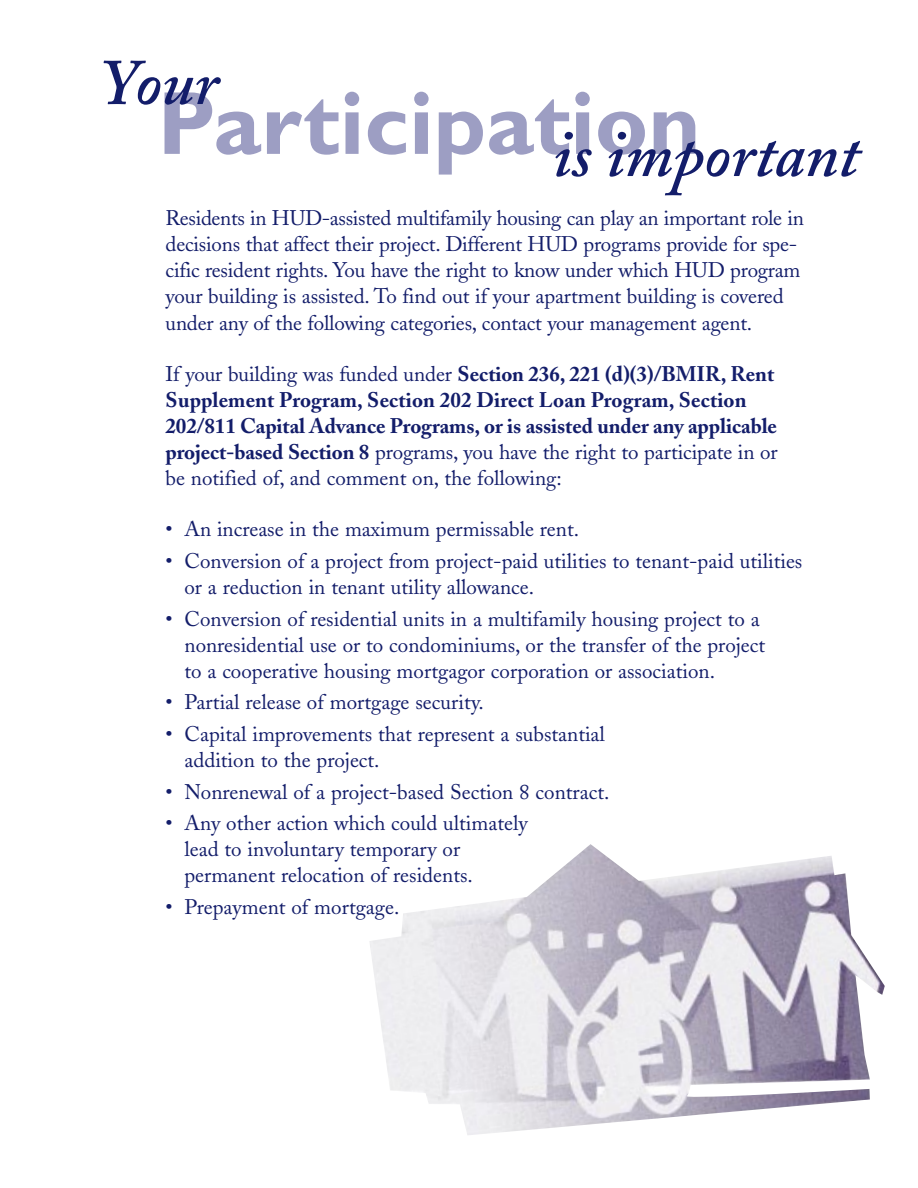
<style>
.page{position:relative;width:918px;height:1188px;background:#fff}
.page>*{position:absolute;margin:0;border:0;box-sizing:border-box;transform-origin:0 0}
.t1{font:700 90px "Gill Sans";color:#9d9ec3}
.t2{font:italic 600 64.5px "Adobe Caslon";color:#131d6a}
.t3{font:21px/26.1px "Adobe Caslon";color:#131d6a}
.t4{font:700 21px/26.1px "Adobe Caslon";letter-spacing:-.005em;color:#131d6a}
.s1{font-weight:400}
</style>
<div class="page">
<img style="left:369px;top:844px;width:516px;height:291px">
<h2 class="t2" style="left:99px;top:57px;width:121px">Your</h2>
<h1 class="t1" style="left:157px;top:92px;width:545px">Participation</h1>
<h2 class="t2" style="left:553px;top:129px;width:308px">is important</h2>
<p class="t3" style="left:166px;top:207px;width:640px">Residents in HUD-assisted multifamily housing can play an important role in decisions that affect their project. Different HUD programs provide for spe&shy;cific resident rights. You have the right to know under which HUD program your building is assisted. To find out if your apartment building is covered under any of the following categories, contact your management agent.</p>
<p class="t4" style="left:166px;top:363px;width:614px"><span class="s1">If your building was funded under</span> Section 236, 221 (d)(3)/BMIR, Rent Supplement Program, Section 202 Direct Loan Program, Section 202/811 Capital Advance Programs, or is assisted under any applicable project-based Section 8 <span class="s1">programs, you have the right to participate in or be notified of, and comment on, the following:</span></p>
<p class="t3" style="left:166px;top:519px;width:415px">• An increase in the maximum permissable rent.</p>
<p class="t3" style="left:185px;top:550px;width:619px;text-indent:-19px">• Conversion of a project from project-paid utilities to tenant-paid utilities or a reduction in tenant utility allowance.</p>
<p class="t3" style="left:185px;top:608px;width:582px;text-indent:-19px">• Conversion of residential units in a multifamily housing project to a nonresidential use or to condominiums, or the transfer of the project to a cooperative housing mortgagor corporation or association.</p>
<p class="t3" style="left:166px;top:692px;width:320px">• Partial release of mortgage security.</p>
<p class="t3" style="left:185px;top:723px;width:422px;text-indent:-19px">• Capital improvements that represent a substantial addition to the project.</p>
<p class="t3" style="left:166px;top:781px;width:445px">• Nonrenewal of a project-based Section 8 contract.</p>
<p class="t3" style="left:185px;top:812px;width:345px;text-indent:-19px">• Any other action which could ultimately lead to involuntary temporary or permanent relocation of residents.</p>
<p class="t3" style="left:166px;top:896px;width:235px">• Prepayment of mortgage.</p>
</div>
